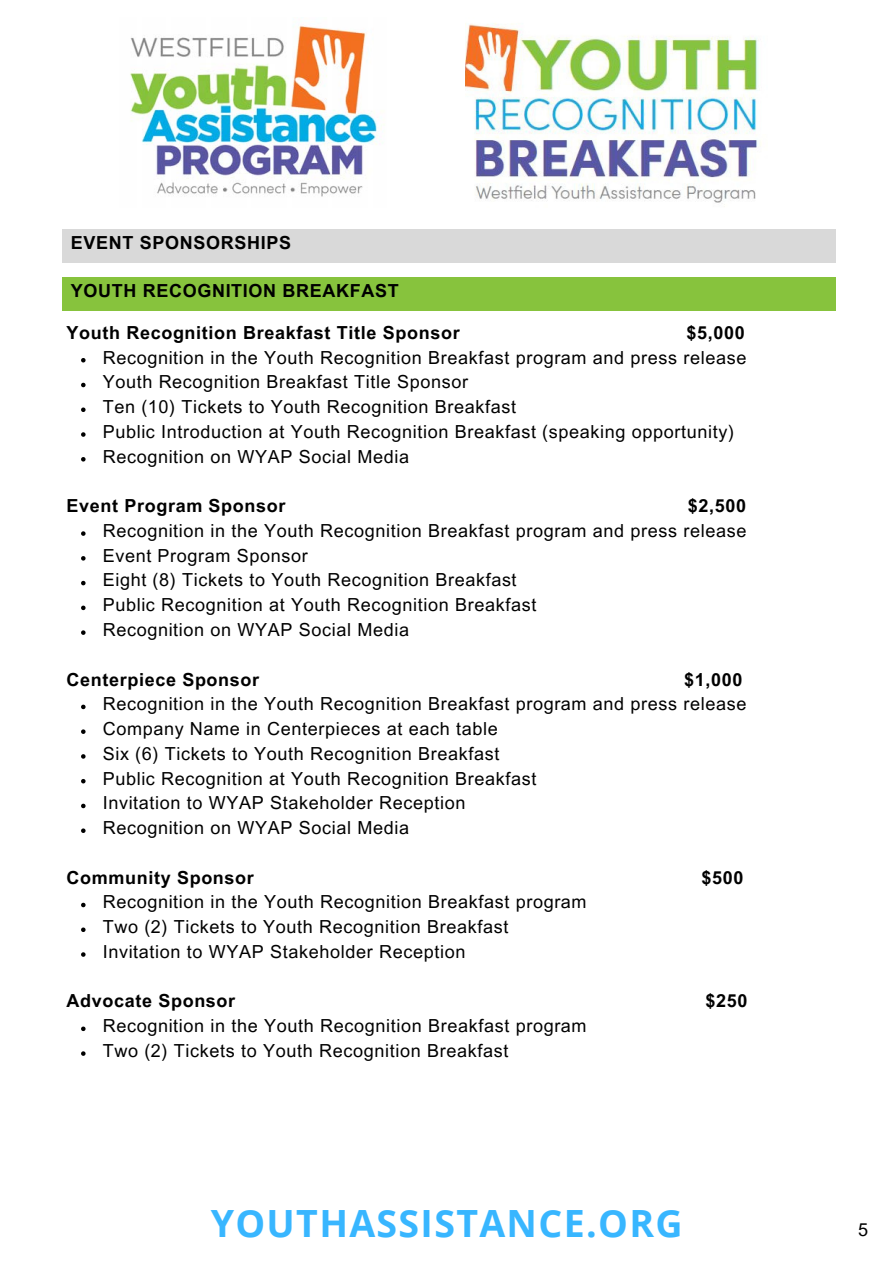
<style>
.page{position:relative;width:894px;height:1264px;background:#fff}
.page>*{position:absolute;margin:0;border:0;box-sizing:border-box;transform-origin:0 0}
.t1{font:700 37.5px "Open Sans";letter-spacing:.035em;color:#38b6ff}
.t2{font:18px "Arial MT Pro";letter-spacing:.035em;color:#000}
.t3{font:700 18px "Arial MT Pro";letter-spacing:.035em;color:#000}
</style>
<div class="page">
<div style="left:62px;top:229px;width:773px;height:33px;background:#d9d9d9"></div>
<svg style="left:81px;top:358px;width:4px;height:4px"></svg>
<svg style="left:81px;top:383px;width:4px;height:4px"></svg>
<svg style="left:81px;top:407px;width:4px;height:5px"></svg>
<svg style="left:81px;top:432px;width:4px;height:5px"></svg>
<svg style="left:81px;top:457px;width:4px;height:4px"></svg>
<svg style="left:81px;top:531px;width:4px;height:5px"></svg>
<svg style="left:81px;top:556px;width:4px;height:4px"></svg>
<svg style="left:81px;top:581px;width:4px;height:4px"></svg>
<svg style="left:81px;top:605px;width:4px;height:5px"></svg>
<svg style="left:81px;top:630px;width:4px;height:5px"></svg>
<svg style="left:81px;top:704px;width:4px;height:5px"></svg>
<svg style="left:81px;top:729px;width:4px;height:5px"></svg>
<svg style="left:81px;top:754px;width:4px;height:4px"></svg>
<svg style="left:81px;top:779px;width:4px;height:4px"></svg>
<svg style="left:81px;top:803px;width:4px;height:5px"></svg>
<svg style="left:81px;top:828px;width:4px;height:5px"></svg>
<svg style="left:81px;top:902px;width:4px;height:5px"></svg>
<svg style="left:81px;top:927px;width:4px;height:5px"></svg>
<svg style="left:81px;top:952px;width:4px;height:4px"></svg>
<svg style="left:81px;top:1026px;width:4px;height:5px"></svg>
<svg style="left:81px;top:1051px;width:4px;height:4px"></svg>
<img style="left:466px;top:23px;width:295px;height:180px">
<div style="left:62px;top:277px;width:773px;height:33px;background:#87c33d"></div>
<img style="left:130px;top:25px;width:247px;height:172px">
<p class="t3" style="left:71px;top:236px;width:222px">EVENT SPONSORSHIPS</p>
<h1 class="t3" style="left:71px;top:284px;width:329px">YOUTH RECOGNITION BREAKFAST</h1>
<p class="t3" style="left:66px;top:326px;width:394px">Youth Recognition Breakfast Title Sponsor</p>
<p class="t3" style="left:686px;top:326px;width:60px">$5,000</p>
<p class="t2" style="left:103px;top:350px;width:645px">Recognition in the Youth Recognition Breakfast program and press release</p>
<h2 class="t2" style="left:103px;top:375px;width:367px">Youth Recognition Breakfast Title Sponsor</h2>
<h2 class="t2" style="left:103px;top:400px;width:414px">Ten (10) Tickets to Youth Recognition Breakfast</h2>
<h3 class="t2" style="left:103px;top:425px;width:632px">Public Introduction at Youth Recognition Breakfast (speaking opportunity)</h3>
<p class="t2" style="left:103px;top:449px;width:308px">Recognition on WYAP Social Media</p>
<p class="t3" style="left:66px;top:499px;width:221px">Event Program Sponsor</p>
<p class="t3" style="left:687px;top:499px;width:60px">$2,500</p>
<p class="t2" style="left:103px;top:524px;width:645px">Recognition in the Youth Recognition Breakfast program and press release</p>
<p class="t2" style="left:103px;top:548px;width:207px">Event Program Sponsor</p>
<p class="t2" style="left:103px;top:573px;width:415px">Eight (8) Tickets to Youth Recognition Breakfast</p>
<h3 class="t2" style="left:103px;top:598px;width:435px">Public Recognition at Youth Recognition Breakfast</h3>
<p class="t2" style="left:103px;top:623px;width:308px">Recognition on WYAP Social Media</p>
<p class="t3" style="left:66px;top:672px;width:194px">Centerpiece Sponsor</p>
<p class="t3" style="left:684px;top:672px;width:60px">$1,000</p>
<p class="t2" style="left:103px;top:697px;width:645px">Recognition in the Youth Recognition Breakfast program and press release</p>
<p class="t2" style="left:103px;top:722px;width:396px">Company Name in Centerpieces at each table</p>
<p class="t2" style="left:103px;top:746px;width:398px">Six (6) Tickets to Youth Recognition Breakfast</p>
<h3 class="t2" style="left:103px;top:771px;width:435px">Public Recognition at Youth Recognition Breakfast</h3>
<p class="t2" style="left:103px;top:796px;width:364px">Invitation to WYAP Stakeholder Reception</p>
<p class="t2" style="left:103px;top:821px;width:308px">Recognition on WYAP Social Media</p>
<p class="t3" style="left:66px;top:870px;width:189px">Community Sponsor</p>
<p class="t3" style="left:701px;top:870px;width:43px">$500</p>
<p class="t2" style="left:103px;top:895px;width:485px">Recognition in the Youth Recognition Breakfast program</p>
<p class="t2" style="left:103px;top:920px;width:407px">Two (2) Tickets to Youth Recognition Breakfast</p>
<p class="t2" style="left:103px;top:944px;width:364px">Invitation to WYAP Stakeholder Reception</p>
<h3 class="t3" style="left:66px;top:994px;width:170px">Advocate Sponsor</h3>
<h3 class="t3" style="left:705px;top:994px;width:43px">$250</h3>
<p class="t2" style="left:103px;top:1019px;width:485px">Recognition in the Youth Recognition Breakfast program</p>
<p class="t2" style="left:103px;top:1043px;width:407px">Two (2) Tickets to Youth Recognition Breakfast</p>
<p class="t1" style="left:210px;top:1196px;width:473px">YOUTHASSISTANCE.ORG</p>
<h3 class="t2" style="left:857px;top:1222px;width:12px">5</h3>
</div>
